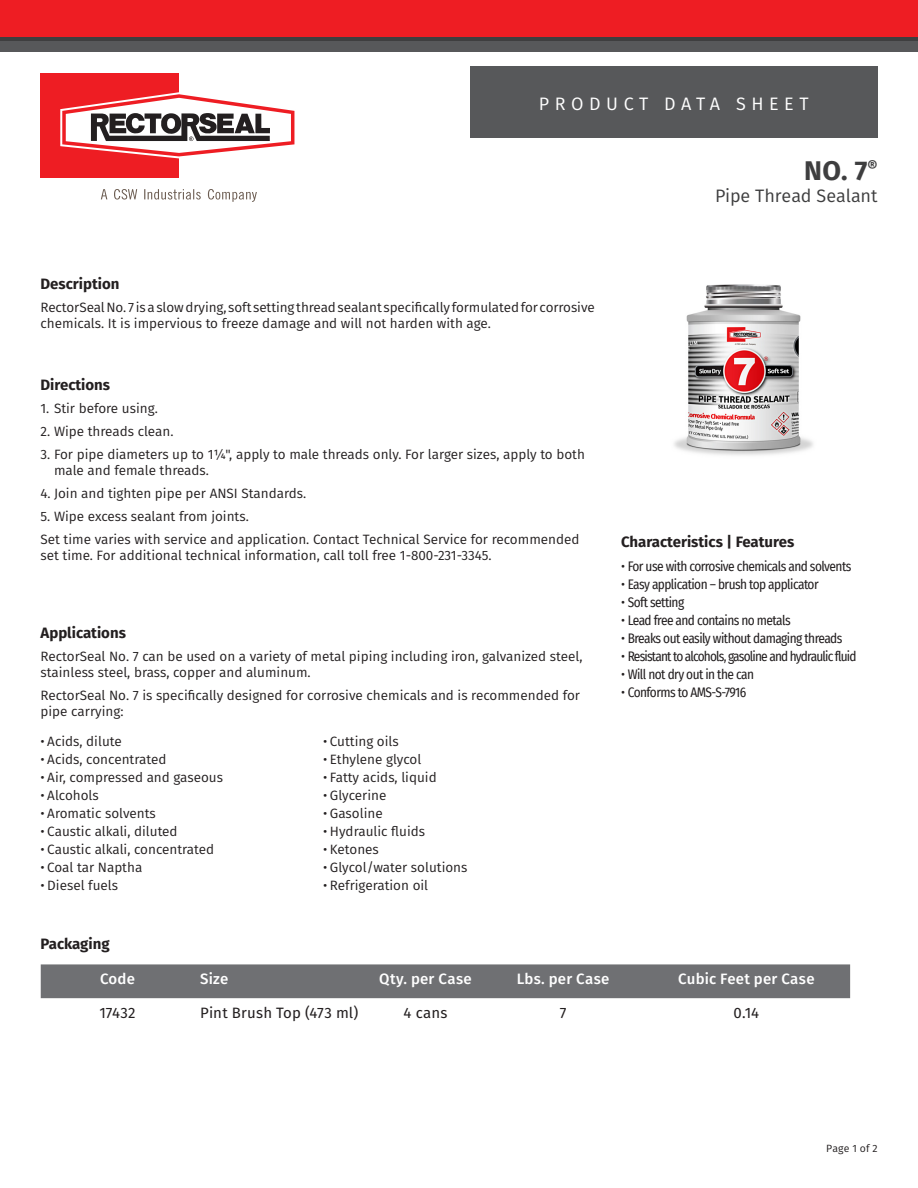
<style>
.page{position:relative;width:918px;height:1188px;background:#fff}
.page>*{position:absolute;margin:0;border:0;box-sizing:border-box;transform-origin:0 0}
.t1{font:700 27px "Fira Sans";color:#3e3e3f}
.t2{font:18px "Fira Sans";letter-spacing:-.005em;color:#3e3e3f}
.t3{font:18px "Fira Sans";letter-spacing:.31em;color:#fff}
.t4{font:700 15px "Fira Sans";color:#231f20}
.Body_copy_center-_fo{font:500 15px "Fira Sans";letter-spacing:.015em;color:#fff}
.Body_copy_center-_fo-2{font:15px "Fira Sans";letter-spacing:.01em;color:#231f20}
.Body{font:13.5px/16.2px "Fira Sans";color:#231f20}
.t5{font:13.5px "Fira Sans Condensed";letter-spacing:-.04em;color:#231f20}
.t6{font:13.5px "Fira Sans Condensed";letter-spacing:-.06em;color:#231f20}
.t7{font:10.5px "Fira Sans";letter-spacing:.02em;color:#231f20}
</style>
<div class="page">
<div style="left:470px;top:66px;width:408px;height:71px;background:#57585a"></div>
<div style="left:0;top:40px;width:918px;height:12px;background:#57585a"></div>
<div style="left:0;top:0;width:918px;height:40px;background:#ee1d23"></div>
<hr style="left:0;top:38px;width:918px;height:3px;background:#3e3e3f">
<div style="left:40px;top:73px;width:139px;height:105px;background:#ee1d23"></div>
<svg style="left:60px;top:92px;width:235px;height:66px"></svg>
<svg style="left:101px;top:189px;width:156px;height:13px"></svg>
<div style="left:41px;top:964px;width:809px;height:34px;background:#6f7073"></div>
<img style="left:674px;top:284px;width:139px;height:172px">
<h2 class="t3" style="left:539px;top:91px;width:271px">PRODUCT DATA SHEET</h2>
<h1 class="t1" style="left:804px;top:148px;width:75px">NO. 7<sup>®</sup></h1>
<h2 class="t2" style="left:715px;top:182px;width:164px">Pipe Thread Sealant</h2>
<p class="t4" style="left:40px;top:271px;width:81px">Description</p>
<p class="Body" style="left:40px;top:299px;width:556px">RectorSeal No. 7 is a slow drying, soft setting thread sealant specifically formulated for corrosive chemicals. It is impervious to freeze damage and will not harden with age.</p>
<p class="t4" style="left:40px;top:372px;width:71px">Directions</p>
<p class="Body" style="left:40px;top:400px;width:119px">1. Stir before using.</p>
<p class="Body" style="left:40px;top:423px;width:135px">2. Wipe threads clean.</p>
<p class="Body" style="left:54px;top:446px;width:532px;text-indent:-14px">3. For pipe diameters up to 1¼", apply to male threads only. For larger sizes, apply to both male and female threads.</p>
<p class="Body" style="left:40px;top:485px;width:267px">4. Join and tighten pipe per ANSI Standards.</p>
<p class="Body" style="left:40px;top:508px;width:210px">5. Wipe excess sealant from joints.</p>
<p class="Body" style="left:40px;top:531px;width:541px">Set time varies with service and application. Contact Technical Service for recommended set time. For additional technical information, call toll free 1-800-231-3345.</p>
<p class="t4" style="left:41px;top:620px;width:87px">Applications</p>
<p class="Body" style="left:41px;top:647px;width:544px">RectorSeal No. 7 can be used on a variety of metal piping including iron, galvanized steel, stainless steel, brass, copper and aluminum.</p>
<p class="Body" style="left:41px;top:687px;width:541px">RectorSeal No. 7 is specifically designed for corrosive chemicals and is recommended for pipe carrying:</p>
<p class="Body" style="left:41px;top:733px;width:83px">• Acids, dilute</p>
<p class="Body" style="left:41px;top:751px;width:127px">• Acids, concentrated</p>
<p class="Body" style="left:41px;top:769px;width:184px">• Air, compressed and gaseous</p>
<p class="Body" style="left:41px;top:787px;width:60px">• Alcohols</p>
<p class="Body" style="left:41px;top:805px;width:117px">• Aromatic solvents</p>
<p class="Body" style="left:41px;top:823px;width:139px">• Caustic alkali, diluted</p>
<p class="Body" style="left:41px;top:841px;width:175px">• Caustic alkali, concentrated</p>
<p class="Body" style="left:41px;top:859px;width:103px">• Coal tar Naptha</p>
<p class="Body" style="left:41px;top:877px;width:79px">• Diesel fuels</p>
<p class="t4" style="left:41px;top:931px;width:71px">Packaging</p>
<p class="Body" style="left:323px;top:733px;width:77px">• Cutting oils</p>
<p class="Body" style="left:323px;top:751px;width:100px">• Ethylene glycol</p>
<p class="Body" style="left:323px;top:769px;width:115px">• Fatty acids, liquid</p>
<p class="Body" style="left:323px;top:787px;width:65px">• Glycerine</p>
<p class="Body" style="left:323px;top:805px;width:61px">• Gasoline</p>
<p class="Body" style="left:323px;top:823px;width:103px">• Hydraulic fluids</p>
<p class="Body" style="left:323px;top:841px;width:57px">• Ketones</p>
<p class="Body" style="left:323px;top:859px;width:146px">• Glycol/water solutions</p>
<p class="Body" style="left:323px;top:877px;width:106px">• Refrigeration oil</p>
<p class="t4" style="left:621px;top:529px;width:175px">Characteristics | Features</p>
<p class="t5" style="left:621px;top:557px;width:232px">• For use with corrosive chemicals and solvents</p>
<p class="t5" style="left:621px;top:575px;width:199px">• Easy application – brush top applicator</p>
<p class="t5" style="left:621px;top:593px;width:65px">• Soft setting</p>
<p class="t5" style="left:621px;top:611px;width:171px">• Lead free and contains no metals</p>
<p class="t5" style="left:621px;top:629px;width:223px">• Breaks out easily without damaging threads</p>
<p class="t6" style="left:621px;top:647px;width:237px">• Resistant to alcohols, gasoline and hydraulic fluid</p>
<p class="t5" style="left:621px;top:665px;width:135px">• Will not dry out in the can</p>
<p class="t5" style="left:621px;top:683px;width:127px">• Conforms to AMS-S-7916</p>
<p class="Body_copy_center-_fo" style="left:100px;top:967px;width:36px">Code</p>
<p class="Body_copy_center-_fo" style="left:200px;top:967px;width:29px">Size</p>
<p class="Body_copy_center-_fo" style="left:379px;top:967px;width:94px">Qty. per Case</p>
<p class="Body_copy_center-_fo" style="left:517px;top:967px;width:94px">Lbs. per Case</p>
<p class="Body_copy_center-_fo" style="left:678px;top:967px;width:138px">Cubic Feet per Case</p>
<p class="Body_copy_center-_fo-2" style="left:99px;top:1002px;width:38px">17432</p>
<p class="Body_copy_center-_fo-2" style="left:200px;top:1002px;width:160px">Pint Brush Top (473 ml)</p>
<p class="Body_copy_center-_fo-2" style="left:404px;top:1002px;width:45px">4 cans</p>
<p class="Body_copy_center-_fo-2" style="left:560px;top:1002px;width:8px">7</p>
<p class="Body_copy_center-_fo-2" style="left:734px;top:1002px;width:27px">0.14</p>
<p class="t7" style="left:826px;top:1141px;width:53px">Page 1 of 2</p>
</div>
